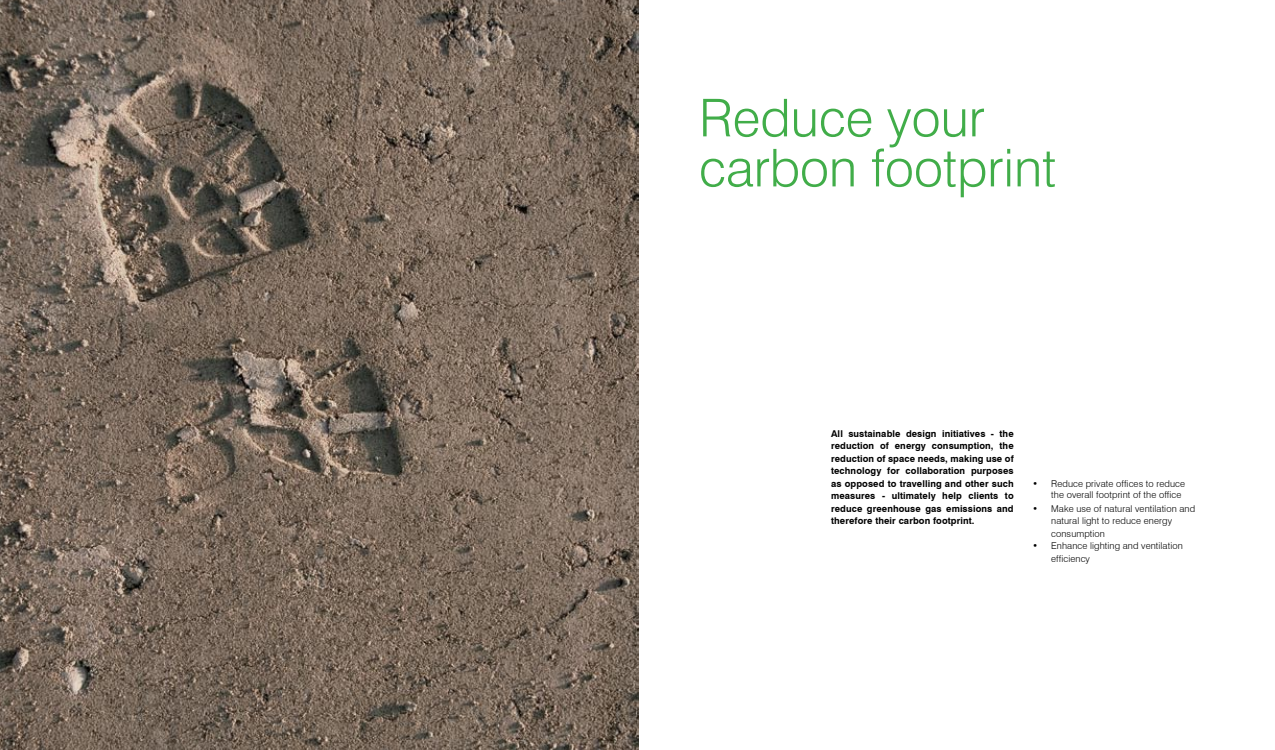
<style>
.page{position:relative;width:1275px;height:750px;background:#fff}
.page>*{position:absolute;margin:0;border:0;box-sizing:border-box;transform-origin:0 0}
.t1{font:300 52.12px/50px "Swiss 721 BT";color:#41ad49}
.t2{font:700 9.38px/12.5px "Swiss 721 BT";letter-spacing:.01em;color:#000;text-align:justify}
.t3{font:300 9.38px/12.5px "Swiss 721 BT";letter-spacing:.01em;color:#000}
</style>
<div class="page">
<img style="left:0;top:0;width:638px;height:750px">
<h1 class="t1" style="left:699px;top:92px;width:359px">Reduce your carbon footprint</h1>
<p class="t2" style="left:831px;top:427px;width:184px">All sustainable design initiatives - the reduction of energy consumption, the reduction of space needs, making use of technology for collaboration purposes as opposed to travelling and other such measures - ultimately help clients to reduce greenhouse gas emissions and therefore their carbon footprint.</p>
<p class="t3" style="left:1051px;top:478px;width:135px;line-height:11.2px;text-indent:-19px">• Reduce private offices to reduce the overall footprint of the office</p>
<p class="t3" style="left:1051px;top:502px;width:145px;text-indent:-19px">• Make use of natural ventilation and natural light to reduce energy consumption</p>
<p class="t3" style="left:1051px;top:540px;width:133px;text-indent:-19px">• Enhance lighting and ventilation efficiency</p>
</div>
